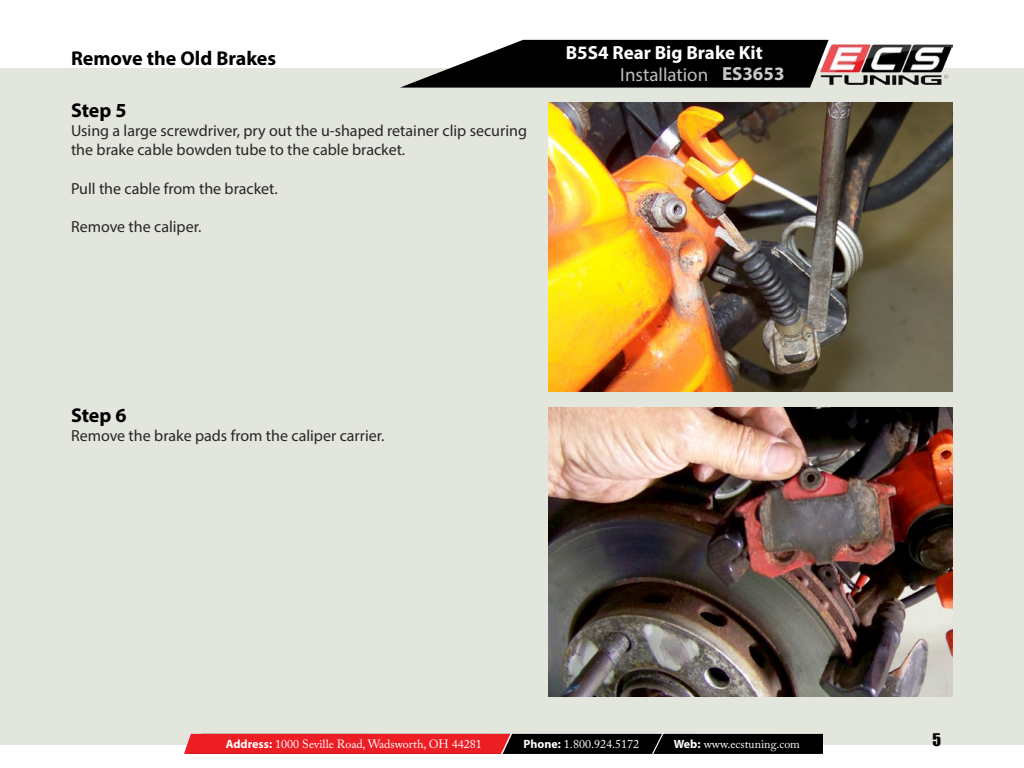
<style>
.page{position:relative;width:1024px;height:768px;background:#fff}
.page>*{position:absolute;margin:0;border:0;box-sizing:border-box;transform-origin:0 0}
.t1{font:700 20px "Myriad Pro";color:#000}
.t2{font:700 19px "Myriad Pro";color:#fff}
.t3{font:19px "Myriad Pro";color:#bcbec0}
.t4{font:700 19px "Myriad Pro";color:#c9cacc}
.t5{font:16px/19.2px "Myriad Pro";color:#262626}
.t6{font:16px "Impact";color:#000}
.t7{font:12px "Adobe Caslon Pro";color:#fff}
.s1{font-family:"Myriad Pro";font-weight:700}
</style>
<div class="page">
<div style="left:0;top:68px;width:1024px;height:677px;background:#e3e6dd"></div>
<svg style="left:400px;top:40px;width:429px;height:48px;background:#272727"></svg>
<svg style="left:184px;top:732px;width:639px;height:22px;background:#812325"></svg>
<img style="left:820px;top:44px;width:132px;height:40px">
<img style="left:548px;top:102px;width:405px;height:290px">
<img style="left:548px;top:407px;width:405px;height:290px">
<p class="t1" style="left:71px;top:45px;width:207px">Remove the Old Brakes</p>
<p class="t1" style="left:71px;top:97px;width:57px">Step 5</p>
<p class="t5" style="left:71px;top:121px;width:457px">Using a large screwdriver, pry out the u-shaped retainer clip securing the brake cable bowden tube to the cable bracket.</p>
<p class="t5" style="left:71px;top:179px;width:208px">Pull the cable from the bracket.</p>
<p class="t5" style="left:71px;top:217px;width:132px">Remove the caliper.</p>
<p class="t2" style="left:566px;top:40px;width:198px">B5S4 Rear Big Brake Kit</p>
<p class="t3" style="left:620px;top:63px;width:90px">Installation</p>
<p class="t4" style="left:722px;top:61px;width:64px">ES3653</p>
<p class="t1" style="left:71px;top:402px;width:57px">Step 6</p>
<p class="t5" style="left:71px;top:426px;width:315px">Remove the brake pads from the caliper carrier.</p>
<p class="t7" style="left:226px;top:737px;width:258px"><span class="s1">Address:</span> 1000 Seville Road, Wadsworth, OH 44281</p>
<p class="t7" style="left:524px;top:737px;width:117px"><span class="s1">Phone:</span> 1.800.924.5172</p>
<p class="t7" style="left:674px;top:737px;width:128px"><span class="s1">Web:</span> www.ecstuning.com</p>
<p class="t6" style="left:933px;top:727px;width:10px">5</p>
</div>
